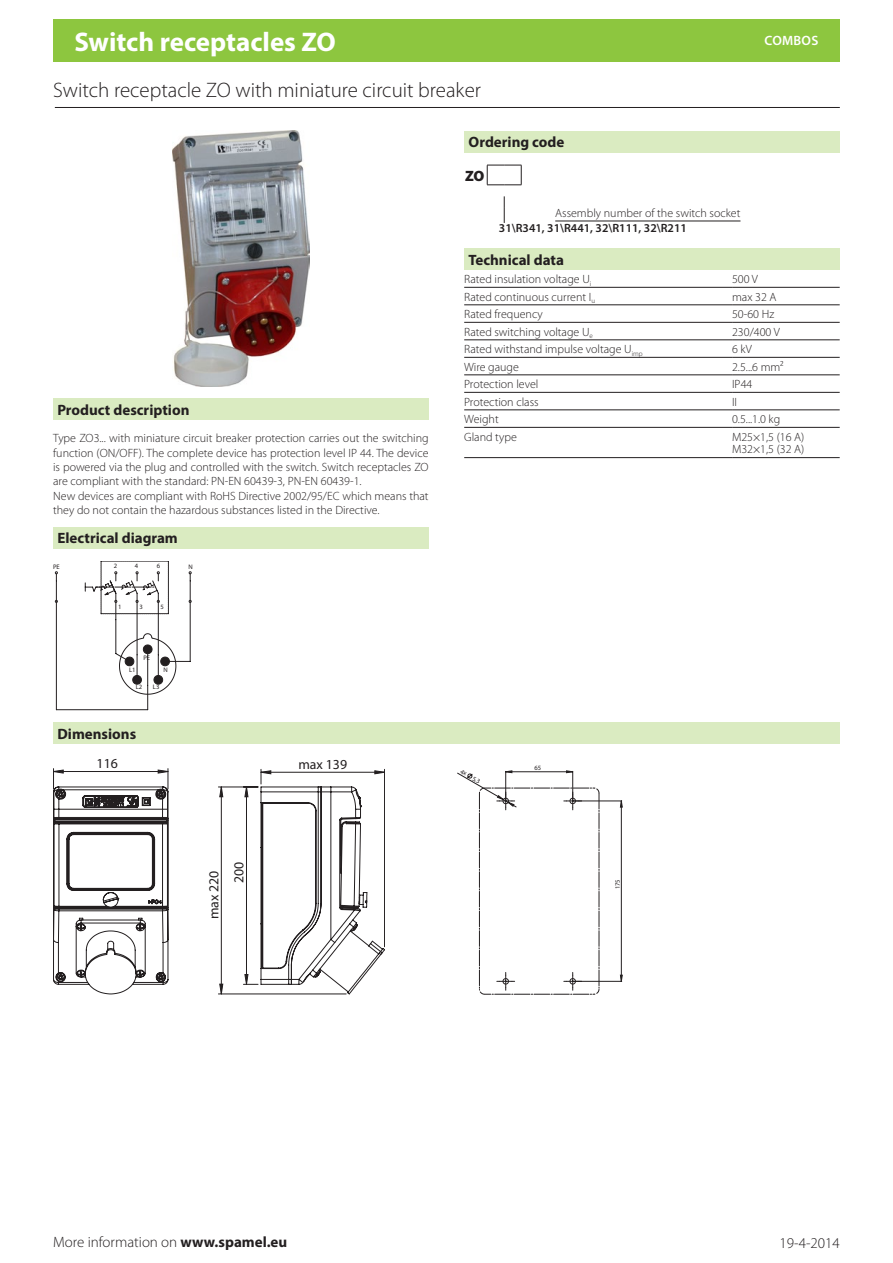
<style>
.page{position:relative;width:893px;height:1263px;background:#fff}
.page>*{position:absolute;margin:0;border:0;box-sizing:border-box;transform-origin:0 0}
.t1{font:700 27px "Myriad Pro";color:#fff}
.t2{font:300 21px "Myriad Pro";color:#231f20}
.Überschrift{font:700 15px "Myriad Pro";color:#231f20}
.t3{font:300 15px "Myriad Pro";color:#231f20}
.TS_Bestellschlüssel{font:900 15px "Myriad Pro";color:#231f20}
.Cecha_Wymiary{font:13.8px "Myriad Pro";color:#231f20}
.t4{font:600 13.5px "Myriad Pro";letter-spacing:.02em;color:#fff}
.Text_normal_block{font:300 12px/14.4px "Myriad Pro";color:#231f20;text-align:justify}
.Tabellenkörper{font:300 12px "Myriad Pro";color:#231f20}
.TS_links_unterstrich{font:300 12px "Myriad Pro";color:#231f20}
.TS_fett_links{font:600 12px "Myriad Pro";color:#231f20}
.Cecha_schemat_elektr{font:6.6px "Myriad Pro";color:#231f20}
.Cecha_Wymiary-2{font:6.6px "Myriad Pro";color:#231f20}
.s1{font-weight:700}
</style>
<div class="page">
<div style="left:53px;top:19px;width:787px;height:43px;background:#8dc63f"></div>
<div style="left:464px;top:249px;width:376px;height:21px;background:#daebc1"></div>
<hr style="left:464px;top:287px;width:268px;height:1px;background:#231f20">
<hr style="left:732px;top:287px;width:108px;height:1px;background:#231f20">
<hr style="left:464px;top:305px;width:268px;height:1px;background:#231f20">
<hr style="left:732px;top:305px;width:108px;height:1px;background:#231f20">
<hr style="left:464px;top:322px;width:268px;height:1px;background:#231f20">
<hr style="left:732px;top:322px;width:108px;height:1px;background:#231f20">
<hr style="left:464px;top:340px;width:268px;height:1px;background:#231f20">
<hr style="left:732px;top:340px;width:108px;height:1px;background:#231f20">
<hr style="left:464px;top:357px;width:268px;height:1px;background:#231f20">
<hr style="left:732px;top:357px;width:108px;height:1px;background:#231f20">
<hr style="left:464px;top:375px;width:268px;height:1px;background:#231f20">
<hr style="left:732px;top:375px;width:108px;height:1px;background:#231f20">
<hr style="left:464px;top:392px;width:268px;height:1px;background:#231f20">
<hr style="left:732px;top:392px;width:108px;height:1px;background:#231f20">
<hr style="left:464px;top:410px;width:268px;height:1px;background:#231f20">
<hr style="left:732px;top:410px;width:108px;height:1px;background:#231f20">
<hr style="left:464px;top:427px;width:268px;height:1px;background:#231f20">
<hr style="left:732px;top:427px;width:108px;height:1px;background:#231f20">
<hr style="left:464px;top:457px;width:268px;height:1px;background:#231f20">
<hr style="left:732px;top:457px;width:108px;height:1px;background:#231f20">
<div style="left:464px;top:131px;width:376px;height:21px;background:#daebc1"></div>
<svg style="left:487px;top:165px;width:35px;height:21px"></svg>
<svg style="left:504px;top:196px;width:1px;height:27px"></svg>
<hr style="left:555px;top:221px;width:185px;height:1px;background:#231f20">
<div style="left:53px;top:723px;width:787px;height:21px;background:#daebc1"></div>
<hr style="left:54px;top:771px;width:114px;height:1px;background:#231f20">
<hr style="left:218px;top:994px;width:128px;height:1px;background:#231f20">
<svg style="left:158px;top:768px;width:11px;height:18px"></svg>
<svg style="left:53px;top:768px;width:10px;height:18px"></svg>
<svg style="left:260px;top:769px;width:125px;height:17px"></svg>
<svg style="left:53px;top:786px;width:332px;height:208px"></svg>
<svg style="left:457px;top:771px;width:165px;height:224px"></svg>
<hr style="left:55px;top:107px;width:785px;height:1px;background:#231f20">
<div style="left:53px;top:399px;width:376px;height:21px;background:#daebc1"></div>
<div style="left:53px;top:527px;width:376px;height:21px;background:#daebc1"></div>
<svg style="left:55px;top:561px;width:137px;height:149px"></svg>
<img style="left:172px;top:131px;width:138px;height:255px">
<h1 class="t1" style="left:74px;top:24px;width:263px">Switch receptacles ZO</h1>
<p class="t2" style="left:53px;top:78px;width:429px">Switch receptacle ZO with miniature circuit breaker</p>
<p class="Überschrift" style="left:469px;top:132px;width:97px">Ordering code</p>
<p class="TS_Bestellschlüssel" style="left:465px;top:165px;width:21px">ZO</p>
<p class="TS_links_unterstrich" style="left:555px;top:206px;width:187px">Assembly number of the switch socket</p>
<p class="TS_fett_links" style="left:499px;top:220px;width:189px">31\R341, 31\R441, 32\R111, 32\R211</p>
<p class="t4" style="left:764px;top:32px;width:55px">COMBOS</p>
<p class="Überschrift" style="left:57px;top:400px;width:134px">Product description</p>
<p class="Text_normal_block" style="left:53px;top:431px;width:377px">Type ZO3... with miniature circuit breaker protection carries out the switching function (ON/OFF). The complete device has protection level IP 44. The device is powered via the plug and controlled with the switch. Switch receptacles ZO are compliant with the standard: PN-EN 60439-3, PN-EN 60439-1.</p>
<p class="Text_normal_block" style="left:53px;top:489px;width:377px">New devices are compliant with RoHS Directive 2002/95/EC which means that they do not contain the hazardous substances listed in the Directive.</p>
<p class="Überschrift" style="left:57px;top:528px;width:122px">Electrical diagram</p>
<p class="Cecha_schemat_elektr" style="left:53px;top:563px;width:8px">PE</p>
<p class="Cecha_schemat_elektr" style="left:114px;top:562px;width:5px">2</p>
<p class="Cecha_schemat_elektr" style="left:135px;top:562px;width:5px">4</p>
<p class="Cecha_schemat_elektr" style="left:157px;top:562px;width:5px">6</p>
<p class="Cecha_schemat_elektr" style="left:188px;top:563px;width:6px">N</p>
<p class="Cecha_schemat_elektr" style="left:118px;top:603px;width:5px">1</p>
<p class="Cecha_schemat_elektr" style="left:140px;top:602px;width:5px">3</p>
<p class="Cecha_schemat_elektr" style="left:161px;top:602px;width:5px">5</p>
<p class="Cecha_schemat_elektr" style="left:129px;top:666px;width:8px">L1</p>
<p class="Cecha_schemat_elektr" style="left:143px;top:654px;width:8px">PE</p>
<p class="Cecha_schemat_elektr" style="left:164px;top:666px;width:6px">N</p>
<p class="Cecha_schemat_elektr" style="left:136px;top:683px;width:8px">L2</p>
<p class="Cecha_schemat_elektr" style="left:153px;top:683px;width:8px">L3</p>
<p class="Überschrift" style="left:57px;top:724px;width:80px">Dimensions</p>
<p class="Cecha_Wymiary" style="left:97px;top:755px;width:23px">116</p>
<p class="Cecha_Wymiary" style="left:298px;top:756px;width:50px">max 139</p>
<p class="Überschrift" style="left:468px;top:250px;width:97px">Technical data</p>
<p class="Tabellenkörper" style="left:464px;top:272px;width:129px">Rated insulation voltage U<sub>i</sub></p>
<p class="Tabellenkörper" style="left:732px;top:272px;width:27px">500 V</p>
<p class="Tabellenkörper" style="left:464px;top:290px;width:132px">Rated continuous current I<sub>u</sub></p>
<p class="Tabellenkörper" style="left:732px;top:290px;width:46px">max 32 A</p>
<p class="Tabellenkörper" style="left:464px;top:307px;width:80px">Rated frequency</p>
<p class="Tabellenkörper" style="left:732px;top:307px;width:44px">50-60 Hz</p>
<p class="Tabellenkörper" style="left:464px;top:325px;width:130px">Rated switching voltage U<sub>e</sub></p>
<p class="Tabellenkörper" style="left:732px;top:325px;width:49px">230/400 V</p>
<p class="Tabellenkörper" style="left:464px;top:342px;width:180px">Rated withstand impulse voltage U<sub>imp</sub></p>
<p class="Tabellenkörper" style="left:732px;top:342px;width:21px">6 kV</p>
<p class="Tabellenkörper" style="left:464px;top:360px;width:56px">Wire gauge</p>
<p class="Tabellenkörper" style="left:732px;top:360px;width:53px">2.5...6 mm²</p>
<p class="Tabellenkörper" style="left:464px;top:377px;width:76px">Protection level</p>
<p class="Tabellenkörper" style="left:732px;top:377px;width:22px">IP44</p>
<p class="Tabellenkörper" style="left:464px;top:395px;width:76px">Protection class</p>
<p class="Tabellenkörper" style="left:732px;top:395px;width:7px">II</p>
<p class="Tabellenkörper" style="left:464px;top:412px;width:36px">Weight</p>
<p class="Tabellenkörper" style="left:732px;top:412px;width:50px">0.5...1.0 kg</p>
<p class="Tabellenkörper" style="left:464px;top:430px;width:54px">Gland type</p>
<p class="Tabellenkörper" style="left:732px;top:430px;width:74px">M25×1,5 (16 A)</p>
<p class="Tabellenkörper" style="left:732px;top:443px;width:74px">M32×1,5 (32 A)</p>
<p class="Cecha_Wymiary-2" style="left:463px;top:767px;width:23px;rotate:30deg">4x 5,3</p>
<p class="Cecha_Wymiary-2" style="left:534px;top:764px;width:8px">65</p>
<p class="Cecha_Wymiary" style="left:205px;top:919px;width:50px;rotate:-90deg">max 220</p>
<p class="Cecha_Wymiary" style="left:230px;top:883px;width:23px;rotate:-90deg">200</p>
<p class="Cecha_Wymiary-2" style="left:614px;top:889px;width:12px;rotate:-90deg">175</p>
<p class="t3" style="left:53px;top:1234px;width:236px">More information on <span class="s1">www.spamel.eu</span></p>
<p class="t3" style="left:780px;top:1234px;width:62px">19-4-2014</p>
</div>
